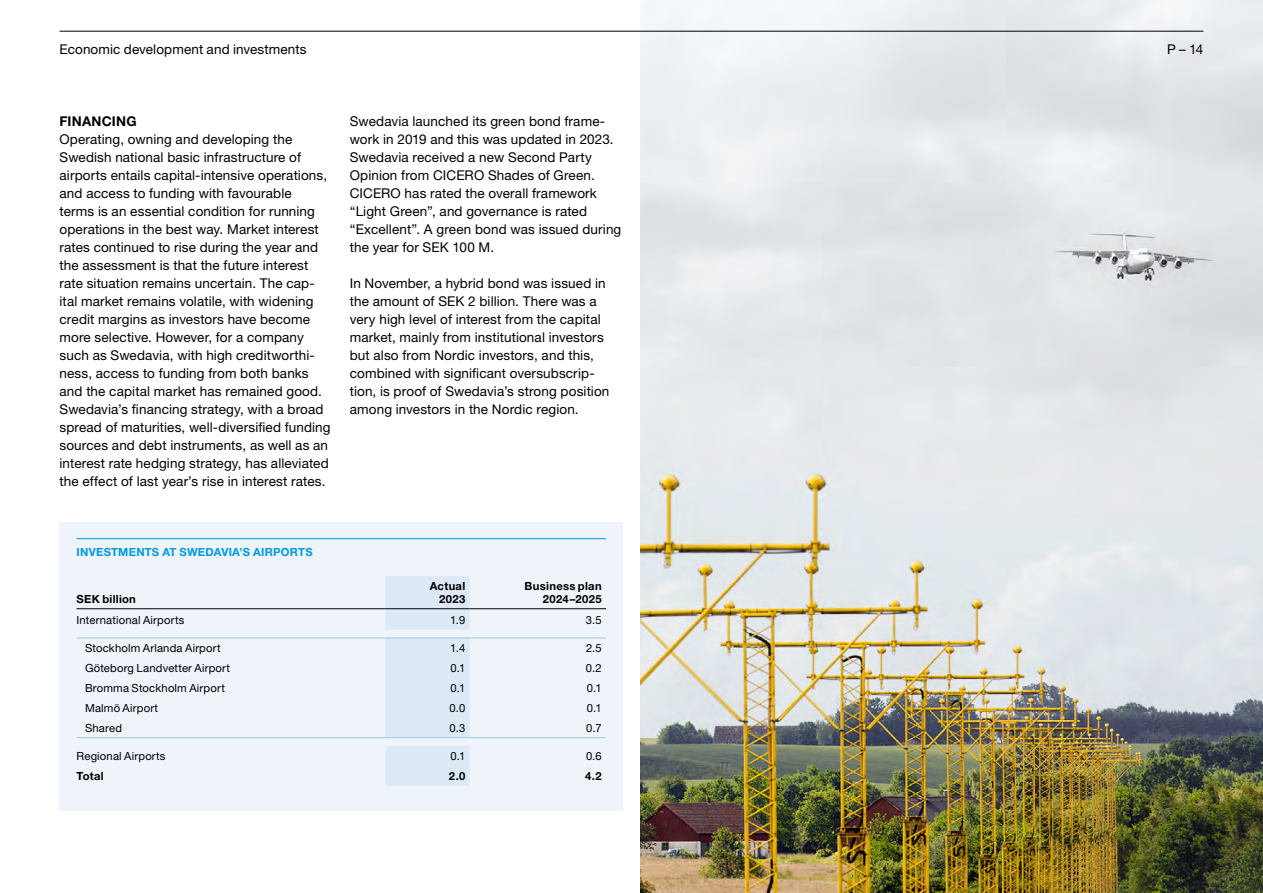
<style>
.page{position:relative;width:1263px;height:893px;background:#fff}
.page>*{position:absolute;margin:0;border:0;box-sizing:border-box;transform-origin:0 0}
.Body_Text__Bröd{font:13.5px/18px "Helvetica Neue LT Std";letter-spacing:.01em;color:#000}
.t1{font:700 13.5px "Helvetica Neue LT Std";letter-spacing:.015em;color:#000}
.Not_Text_23{font:11.25px "Helvetica Neue LT Std";letter-spacing:.015em;color:#000}
.Not_Siffror_23{font:11.25px "Helvetica Neue LT Std";color:#000}
.Not_Siffror_Fet_23{font:700 11.25px "Helvetica Neue LT Std";letter-spacing:.025em;color:#000}
.Faktaruta_Caption_To{font:700 11.25px "Helvetica Neue LT Std";letter-spacing:.02em;color:#009add}
.Not_Siffror_23-2{font:700 11.25px "Helvetica Neue LT Std";color:#000}
.Not_Text_23-2{font:700 11.25px "Helvetica Neue LT Std";letter-spacing:.02em;color:#000}
</style>
<div class="page">
<div style="left:60px;top:522px;width:563px;height:288px;background:#eef4fa"></div>
<svg style="left:386px;top:576px;width:83px;height:210px;background:#dde9f5"></svg>
<hr style="left:77px;top:608px;width:309px;height:1px;background:#000">
<hr style="left:386px;top:608px;width:83px;height:1px;background:#000">
<hr style="left:469px;top:608px;width:137px;height:1px;background:#000">
<hr style="left:77px;top:638px;width:309px;height:1px;background:#a4c7e2">
<hr style="left:386px;top:638px;width:83px;height:1px;background:#a4c7e2">
<hr style="left:469px;top:638px;width:137px;height:1px;background:#a4c7e2">
<hr style="left:77px;top:737px;width:309px;height:1px;background:#a4c7e2">
<hr style="left:386px;top:737px;width:83px;height:1px;background:#a4c7e2">
<hr style="left:469px;top:737px;width:137px;height:1px;background:#a4c7e2">
<hr style="left:77px;top:538px;width:529px;height:1px;background:#009add">
<img style="left:640px;top:0;width:623px;height:893px">
<hr style="left:60px;top:31px;width:1143px;height:1px;background:#000">
<p class="Body_Text__Bröd" style="left:60px;top:40px;width:249px">Economic development and investments</p>
<p class="Body_Text__Bröd" style="left:1167px;top:40px;width:38px">P – 14</p>
<p class="t1" style="left:60px;top:113px;width:79px">FINANCING</p>
<p class="Body_Text__Bröd" style="left:60px;top:130px;width:273px">Operating, owning and developing the Swedish national basic infrastructure of airports entails capital-intensive operations, and access to funding with favourable<br>terms is an essential condition for running operations in the best way. Market interest rates continued to rise during the year and the assessment is that the future interest rate situation remains uncertain. The cap&shy;ital market remains volatile, with widening credit margins as investors have become more selective. However, for a company such as Swedavia, with high creditworthi&shy;ness, access to funding from both banks and the capital market has remained good.<br>Swedavia’s financing strategy, with a broad spread of maturities, well-diversified funding sources and debt instruments, as well as an interest rate hedging strategy, has alleviated the effect of last year’s rise in interest rates.</p>
<p class="Body_Text__Bröd" style="left:350px;top:112px;width:273px">Swedavia launched its green bond frame&shy;work in 2019 and this was updated in 2023.<br>Swedavia received a new Second Party Opinion from CICERO Shades of Green.<br>CICERO has rated the overall framework “Light Green”, and governance is rated “Excellent”. A green bond was issued during the year for SEK 100 M.</p>
<p class="Body_Text__Bröd" style="left:350px;top:274px;width:261px">In November, a hybrid bond was issued in the amount of SEK 2 billion. There was a very high level of interest from the capital market, mainly from institutional investors but also from Nordic investors, and this, combined with significant oversubscrip&shy;tion, is proof of Swedavia’s strong position among investors in the Nordic region.</p>
<h4 class="Faktaruta_Caption_To" style="left:77px;top:545px;width:238px">INVESTMENTS AT SWEDAVIA’S AIRPORTS</h4>
<p class="Not_Siffror_Fet_23" style="left:77px;top:592px;width:61px">SEK billion</p>
<p class="Not_Siffror_Fet_23" style="left:430px;top:579px;width:37px">Actual</p>
<p class="Not_Siffror_Fet_23" style="left:439px;top:592px;width:28px">2023</p>
<p class="Not_Siffror_Fet_23" style="left:525px;top:579px;width:79px">Business plan</p>
<p class="Not_Siffror_Fet_23" style="left:543px;top:592px;width:60px">2024–2025</p>
<p class="Not_Text_23" style="left:77px;top:613px;width:109px">International Airports</p>
<p class="Not_Siffror_23" style="left:450px;top:613px;width:17px">1.9</p>
<p class="Not_Siffror_23" style="left:586px;top:613px;width:17px">3.5</p>
<p class="Not_Text_23" style="left:85px;top:641px;width:137px">Stockholm Arlanda Airport</p>
<p class="Not_Siffror_23" style="left:450px;top:641px;width:17px">1.4</p>
<p class="Not_Siffror_23" style="left:586px;top:641px;width:17px">2.5</p>
<p class="Not_Text_23" style="left:85px;top:661px;width:147px">Göteborg Landvetter Airport</p>
<p class="Not_Siffror_23" style="left:450px;top:661px;width:16px">0.1</p>
<p class="Not_Siffror_23" style="left:586px;top:661px;width:18px">0.2</p>
<p class="Not_Text_23" style="left:85px;top:681px;width:141px">Bromma Stockholm Airport</p>
<p class="Not_Siffror_23" style="left:450px;top:681px;width:16px">0.1</p>
<p class="Not_Siffror_23" style="left:587px;top:681px;width:16px">0.1</p>
<p class="Not_Text_23" style="left:85px;top:701px;width:75px">Malmö Airport</p>
<p class="Not_Siffror_23" style="left:449px;top:701px;width:17px">0.0</p>
<p class="Not_Siffror_23" style="left:587px;top:701px;width:16px">0.1</p>
<p class="Not_Text_23" style="left:85px;top:721px;width:39px">Shared</p>
<p class="Not_Siffror_23" style="left:449px;top:721px;width:17px">0.3</p>
<p class="Not_Siffror_23" style="left:586px;top:721px;width:17px">0.7</p>
<p class="Not_Text_23" style="left:77px;top:749px;width:91px">Regional Airports</p>
<p class="Not_Siffror_23" style="left:450px;top:749px;width:16px">0.1</p>
<p class="Not_Siffror_23" style="left:586px;top:749px;width:17px">0.6</p>
<p class="Not_Text_23-2" style="left:77px;top:769px;width:29px">Total</p>
<p class="Not_Siffror_23-2" style="left:449px;top:769px;width:18px">2.0</p>
<p class="Not_Siffror_23-2" style="left:585px;top:769px;width:18px">4.2</p>
</div>
